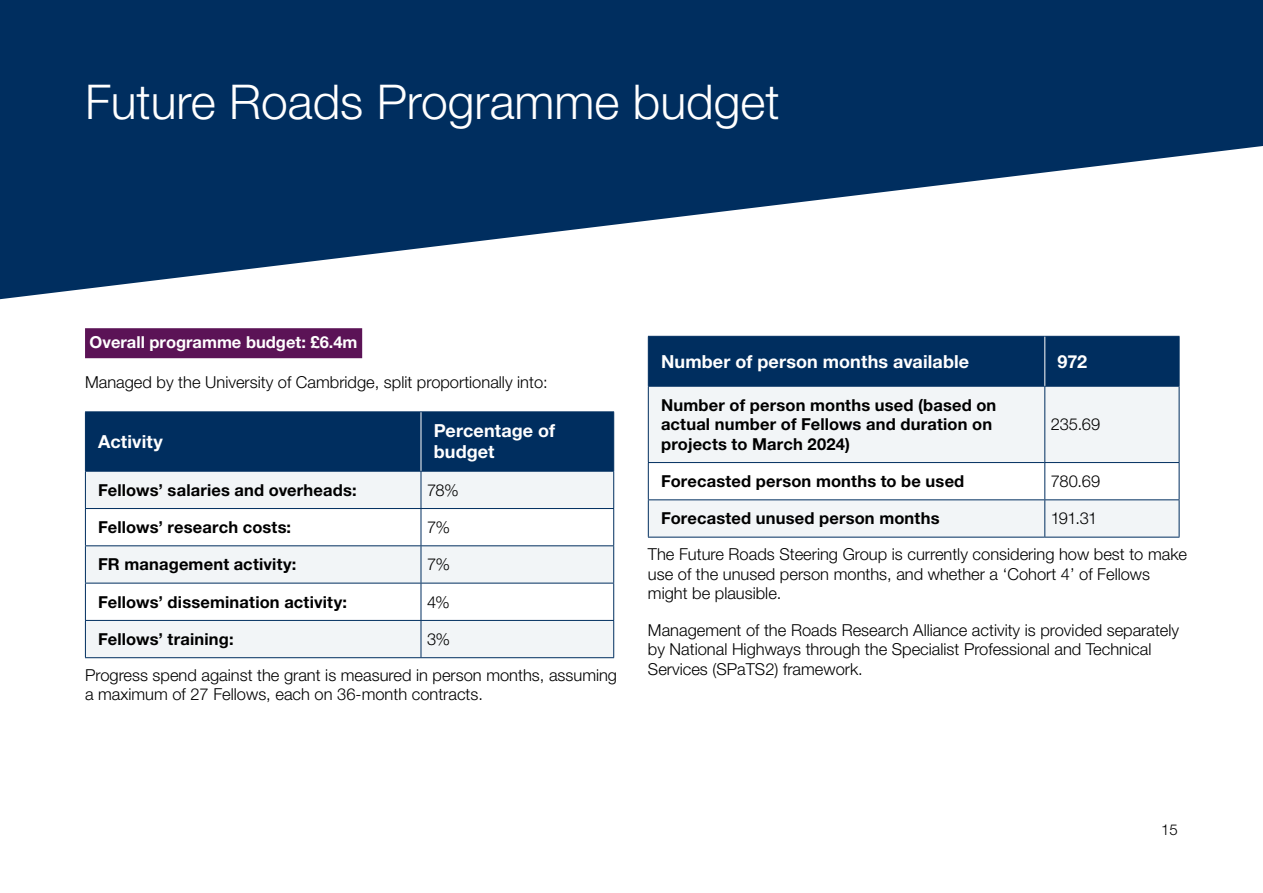
<style>
.page{position:relative;width:1263px;height:893px;background:#fff}
.page>*{position:absolute;margin:0;border:0;box-sizing:border-box;transform-origin:0 0}
.t1{font:300 48px "Helvetica Neue LT Pro";color:#fff}
.ColHead{font:700 18px/21px "Helvetica Neue LT Pro";letter-spacing:.005em;color:#fff}
.BC{font:300 16.5px/19.5px "Helvetica Neue LT Pro";color:#000}
.ColLeft{font:700 16.5px/19.5px "Helvetica Neue LT Pro";letter-spacing:.01em;color:#000}
.ColLeft-2{font:300 16.5px "Helvetica Neue LT Pro";letter-spacing:-.025em;color:#000}
.BC-2{font:700 16.5px "Helvetica Neue LT Pro";color:#fff}
.t2{font:300 15px "Helvetica Neue LT Pro";color:#000}
</style>
<div class="page">
<div style="left:85px;top:328px;width:277px;height:30px;background:#5b1356"></div>
<div style="left:86px;top:412px;width:527px;height:59px;background:#002e5f"></div>
<div style="left:86px;top:472px;width:527px;height:185px;background:#f2f5f7"></div>
<svg style="left:86px;top:509px;width:527px;height:111px"></svg>
<hr style="left:85px;top:411px;width:336px;height:1px;background:#002e5f">
<hr style="left:85px;top:412px;width:1px;height:59px;background:#002e5f">
<hr style="left:421px;top:411px;width:193px;height:1px;background:#002e5f">
<hr style="left:613px;top:412px;width:1px;height:59px;background:#002e5f">
<hr style="left:85px;top:471px;width:336px;height:1px;background:#002e5f">
<hr style="left:421px;top:471px;width:193px;height:1px;background:#002e5f">
<hr style="left:85px;top:472px;width:1px;height:36px;background:#002e5f">
<hr style="left:85px;top:508px;width:336px;height:1px;background:#002e5f">
<hr style="left:85px;top:509px;width:1px;height:36px;background:#002e5f">
<hr style="left:85px;top:545px;width:336px;height:1px;background:#002e5f">
<hr style="left:85px;top:546px;width:1px;height:37px;background:#002e5f">
<hr style="left:85px;top:583px;width:336px;height:1px;background:#002e5f">
<hr style="left:85px;top:583px;width:1px;height:37px;background:#002e5f">
<hr style="left:85px;top:620px;width:336px;height:1px;background:#002e5f">
<hr style="left:85px;top:621px;width:1px;height:36px;background:#002e5f">
<hr style="left:85px;top:657px;width:336px;height:1px;background:#002e5f">
<hr style="left:421px;top:472px;width:1px;height:36px;background:#002e5f">
<hr style="left:613px;top:472px;width:1px;height:36px;background:#002e5f">
<hr style="left:421px;top:508px;width:193px;height:1px;background:#002e5f">
<hr style="left:421px;top:509px;width:1px;height:36px;background:#002e5f">
<hr style="left:613px;top:509px;width:1px;height:36px;background:#002e5f">
<hr style="left:421px;top:545px;width:193px;height:1px;background:#002e5f">
<hr style="left:421px;top:546px;width:1px;height:37px;background:#002e5f">
<hr style="left:613px;top:546px;width:1px;height:37px;background:#002e5f">
<hr style="left:421px;top:583px;width:193px;height:1px;background:#002e5f">
<hr style="left:421px;top:583px;width:1px;height:37px;background:#002e5f">
<hr style="left:613px;top:583px;width:1px;height:37px;background:#002e5f">
<hr style="left:421px;top:620px;width:193px;height:1px;background:#002e5f">
<hr style="left:421px;top:621px;width:1px;height:36px;background:#002e5f">
<hr style="left:613px;top:621px;width:1px;height:36px;background:#002e5f">
<hr style="left:421px;top:657px;width:193px;height:1px;background:#002e5f">
<hr style="left:421px;top:412px;width:1px;height:59px;background:#fff">
<div style="left:649px;top:337px;width:530px;height:49px;background:#002e5f"></div>
<div style="left:649px;top:387px;width:530px;height:150px;background:#f2f5f7"></div>
<svg style="left:649px;top:463px;width:530px;height:36px"></svg>
<hr style="left:648px;top:336px;width:397px;height:1px;background:#002e5f">
<hr style="left:648px;top:337px;width:1px;height:49px;background:#002e5f">
<hr style="left:1045px;top:336px;width:134px;height:1px;background:#002e5f">
<hr style="left:1179px;top:337px;width:1px;height:49px;background:#002e5f">
<hr style="left:648px;top:386px;width:397px;height:1px;background:#002e5f">
<hr style="left:1045px;top:386px;width:134px;height:1px;background:#002e5f">
<hr style="left:648px;top:387px;width:1px;height:75px;background:#002e5f">
<hr style="left:648px;top:462px;width:397px;height:1px;background:#002e5f">
<hr style="left:648px;top:463px;width:1px;height:36px;background:#002e5f">
<hr style="left:648px;top:499px;width:397px;height:1px;background:#002e5f">
<hr style="left:648px;top:500px;width:1px;height:37px;background:#002e5f">
<hr style="left:648px;top:537px;width:397px;height:1px;background:#002e5f">
<hr style="left:1044px;top:387px;width:1px;height:75px;background:#002e5f">
<hr style="left:1179px;top:387px;width:1px;height:75px;background:#002e5f">
<hr style="left:1045px;top:462px;width:134px;height:1px;background:#002e5f">
<hr style="left:1044px;top:463px;width:1px;height:36px;background:#002e5f">
<hr style="left:1179px;top:463px;width:1px;height:36px;background:#002e5f">
<hr style="left:1045px;top:499px;width:134px;height:1px;background:#002e5f">
<hr style="left:1044px;top:500px;width:1px;height:37px;background:#002e5f">
<hr style="left:1179px;top:500px;width:1px;height:37px;background:#002e5f">
<hr style="left:1045px;top:537px;width:134px;height:1px;background:#002e5f">
<hr style="left:1044px;top:337px;width:1px;height:49px;background:#fff">
<svg style="left:0;top:0;width:1263px;height:299px;fill:#002e5f"></svg>
<p class="t1" style="left:85px;top:73px;width:696px">Future Roads Programme budget</p>
<p class="BC-2" style="left:90px;top:332px;width:269px">Overall programme budget: £6.4m</p>
<p class="BC" style="left:85px;top:372px;width:464px">Managed by the University of Cambridge, split proportionally into:</p>
<p class="ColHead" style="left:98px;top:431px;width:66px">Activity</p>
<p class="ColHead" style="left:434px;top:420px;width:123px">Percentage of budget</p>
<p class="ColLeft" style="left:98px;top:480px;width:260px">Fellows’ salaries and overheads:</p>
<p class="ColLeft-2" style="left:427px;top:480px;width:33px">78%</p>
<p class="ColLeft" style="left:98px;top:517px;width:195px">Fellows’ research costs:</p>
<p class="ColLeft-2" style="left:427px;top:517px;width:25px">7%</p>
<p class="ColLeft" style="left:98px;top:554px;width:200px">FR management activity:</p>
<p class="ColLeft-2" style="left:427px;top:554px;width:25px">7%</p>
<p class="ColLeft" style="left:98px;top:592px;width:250px">Fellows’ dissemination activity:</p>
<p class="ColLeft-2" style="left:427px;top:592px;width:24px">4%</p>
<p class="ColLeft" style="left:98px;top:629px;width:137px">Fellows’ training:</p>
<p class="ColLeft-2" style="left:427px;top:629px;width:25px">3%</p>
<p class="BC" style="left:85px;top:665px;width:534px">Progress spend against the grant is measured in person months, assuming a maximum of 27 Fellows, each on 36-month contracts.</p>
<p class="ColHead" style="left:661px;top:350px;width:310px">Number of person months available</p>
<p class="ColHead" style="left:1057px;top:350px;width:31px">972</p>
<p class="ColLeft" style="left:661px;top:395px;width:337px">Number of person months used (based on actual number of Fellows and duration on projects to March 2024)</p>
<p class="ColLeft-2" style="left:1051px;top:414px;width:51px">235.69</p>
<p class="ColLeft" style="left:661px;top:471px;width:305px">Forecasted person months to be used</p>
<p class="ColLeft-2" style="left:1051px;top:471px;width:51px">780.69</p>
<p class="ColLeft" style="left:661px;top:508px;width:280px">Forecasted unused person months</p>
<p class="ColLeft-2" style="left:1051px;top:508px;width:48px">191.31</p>
<p class="BC" style="left:648px;top:544px;width:541px">The Future Roads Steering Group is currently considering how best to make use of the unused person months, and whether a ‘Cohort 4’ of Fellows might be plausible.</p>
<p class="BC" style="left:648px;top:620px;width:533px">Management of the Roads Research Alliance activity is provided separately by National Highways through the Specialist Professional and Technical<br>Services (SPaTS2) framework.</p>
<p class="t2" style="left:1161px;top:820px;width:18px">15</p>
</div>
